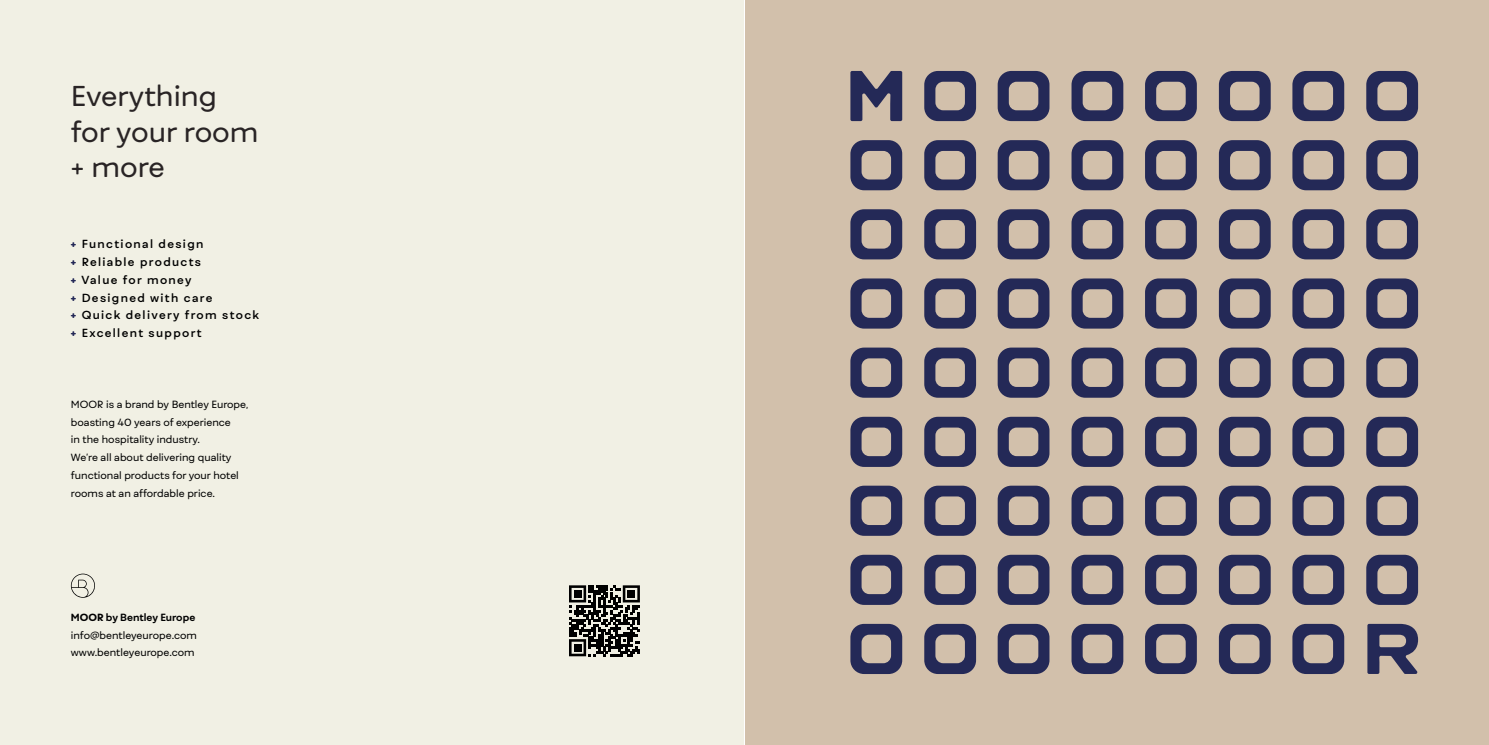
<style>
.page{position:relative;width:1489px;height:745px;background:#fff}
.page>*{position:absolute;margin:0;border:0;box-sizing:border-box;transform-origin:0 0}
.t1{font:27.5px/35.4px "Fibra One";color:#292425}
.t2{font:600 11.25px/17.8px "Fibra One";letter-spacing:.12em;color:#000}
.t3{font:700 11.25px/17.8px "Fibra One";color:#242957;text-align:justify}
.t4{font:10px/17.8px "Fibra One";color:#000}
.s1{font-weight:800}
.s2{font-weight:700}
</style>
<div class="page">
<div style="left:0;top:0;width:743px;height:744px;background:#f1f0e4"></div>
<div style="left:745px;top:0;width:743px;height:744px;background:#d2c0ab"></div>
<svg style="left:569px;top:585px;width:71px;height:71px"></svg>
<div style="left:574px;top:590px;width:7px;height:7px;background:#000"></div>
<div style="left:627px;top:590px;width:8px;height:7px;background:#000"></div>
<div style="left:574px;top:643px;width:7px;height:8px;background:#000"></div>
<svg style="left:71px;top:573px;width:24px;height:24px"></svg>
<svg style="left:850px;top:71px;width:52px;height:50px"></svg>
<svg style="left:850px;top:140px;width:52px;height:50px"></svg>
<svg style="left:924px;top:71px;width:52px;height:50px"></svg>
<svg style="left:924px;top:140px;width:52px;height:50px"></svg>
<svg style="left:997px;top:140px;width:52px;height:50px"></svg>
<svg style="left:997px;top:71px;width:52px;height:50px"></svg>
<svg style="left:1071px;top:71px;width:52px;height:50px"></svg>
<svg style="left:1071px;top:140px;width:52px;height:50px"></svg>
<svg style="left:1145px;top:140px;width:51px;height:50px"></svg>
<svg style="left:1145px;top:71px;width:51px;height:50px"></svg>
<svg style="left:1218px;top:71px;width:52px;height:50px"></svg>
<svg style="left:1218px;top:140px;width:52px;height:50px"></svg>
<svg style="left:1292px;top:140px;width:52px;height:50px"></svg>
<svg style="left:1292px;top:71px;width:52px;height:50px"></svg>
<svg style="left:1366px;top:71px;width:51px;height:50px"></svg>
<svg style="left:1366px;top:140px;width:51px;height:50px"></svg>
<svg style="left:997px;top:278px;width:52px;height:50px"></svg>
<svg style="left:997px;top:209px;width:52px;height:50px"></svg>
<svg style="left:1071px;top:209px;width:52px;height:50px"></svg>
<svg style="left:1071px;top:278px;width:52px;height:50px"></svg>
<svg style="left:850px;top:278px;width:52px;height:50px"></svg>
<svg style="left:850px;top:209px;width:52px;height:50px"></svg>
<svg style="left:924px;top:209px;width:52px;height:50px"></svg>
<svg style="left:924px;top:278px;width:52px;height:50px"></svg>
<svg style="left:1145px;top:278px;width:51px;height:50px"></svg>
<svg style="left:1145px;top:209px;width:51px;height:50px"></svg>
<svg style="left:1218px;top:209px;width:52px;height:50px"></svg>
<svg style="left:1218px;top:278px;width:52px;height:50px"></svg>
<svg style="left:1292px;top:278px;width:52px;height:50px"></svg>
<svg style="left:1292px;top:209px;width:52px;height:50px"></svg>
<svg style="left:1366px;top:209px;width:51px;height:50px"></svg>
<svg style="left:1366px;top:278px;width:51px;height:50px"></svg>
<svg style="left:997px;top:416px;width:52px;height:50px"></svg>
<svg style="left:997px;top:347px;width:52px;height:50px"></svg>
<svg style="left:1071px;top:347px;width:52px;height:50px"></svg>
<svg style="left:1071px;top:416px;width:52px;height:50px"></svg>
<svg style="left:850px;top:416px;width:52px;height:50px"></svg>
<svg style="left:850px;top:347px;width:52px;height:50px"></svg>
<svg style="left:924px;top:347px;width:52px;height:50px"></svg>
<svg style="left:924px;top:416px;width:52px;height:50px"></svg>
<svg style="left:1145px;top:416px;width:51px;height:50px"></svg>
<svg style="left:1145px;top:347px;width:51px;height:50px"></svg>
<svg style="left:1218px;top:347px;width:52px;height:50px"></svg>
<svg style="left:1218px;top:416px;width:52px;height:50px"></svg>
<svg style="left:1292px;top:416px;width:52px;height:50px"></svg>
<svg style="left:1292px;top:347px;width:52px;height:50px"></svg>
<svg style="left:1366px;top:347px;width:51px;height:50px"></svg>
<svg style="left:1366px;top:416px;width:51px;height:50px"></svg>
<svg style="left:850px;top:485px;width:52px;height:50px"></svg>
<svg style="left:924px;top:485px;width:52px;height:50px"></svg>
<svg style="left:997px;top:485px;width:52px;height:50px"></svg>
<svg style="left:1071px;top:485px;width:52px;height:50px"></svg>
<svg style="left:1145px;top:485px;width:51px;height:50px"></svg>
<svg style="left:1218px;top:485px;width:52px;height:50px"></svg>
<svg style="left:1292px;top:485px;width:52px;height:50px"></svg>
<svg style="left:1366px;top:485px;width:51px;height:50px"></svg>
<svg style="left:850px;top:554px;width:52px;height:50px"></svg>
<svg style="left:924px;top:554px;width:52px;height:50px"></svg>
<svg style="left:997px;top:554px;width:52px;height:50px"></svg>
<svg style="left:1071px;top:554px;width:52px;height:50px"></svg>
<svg style="left:1145px;top:554px;width:51px;height:50px"></svg>
<svg style="left:1218px;top:554px;width:52px;height:50px"></svg>
<svg style="left:1292px;top:554px;width:52px;height:50px"></svg>
<svg style="left:1366px;top:554px;width:51px;height:50px"></svg>
<svg style="left:997px;top:623px;width:52px;height:50px"></svg>
<svg style="left:1071px;top:623px;width:52px;height:50px"></svg>
<svg style="left:850px;top:623px;width:52px;height:50px"></svg>
<svg style="left:924px;top:623px;width:52px;height:50px"></svg>
<svg style="left:1145px;top:623px;width:51px;height:50px"></svg>
<svg style="left:1218px;top:623px;width:52px;height:50px"></svg>
<svg style="left:1292px;top:623px;width:52px;height:50px"></svg>
<svg style="left:1367px;top:623px;width:50px;height:50px"></svg>
<h1 class="t1" style="left:71px;top:78px;width:189px">Everything for your room + more</h1>
<p class="t2" style="left:81px;top:235px;width:179px">Functional design<br>Reliable products<br>Value for money<br>Designed with care<br>Quick delivery from stock<br>Excellent support</p>
<p class="t3" style="left:71px;top:235px;width:7px">+ + + + + +</p>
<p class="t4" style="left:71px;top:395px;width:179px">MOOR is a brand by Bentley Europe, boasting 40 years of experience<br>in the hospitality industry.<br>We’re all about delivering quality functional products for your hotel rooms at an affordable price.</p>
<p class="t4" style="left:71px;top:607px;width:127px"><span class="s1">MOOR</span> <span class="s2">by Bentley Europe </span>info@bentleyeurope.com www.bentleyeurope.com</p>
</div>
